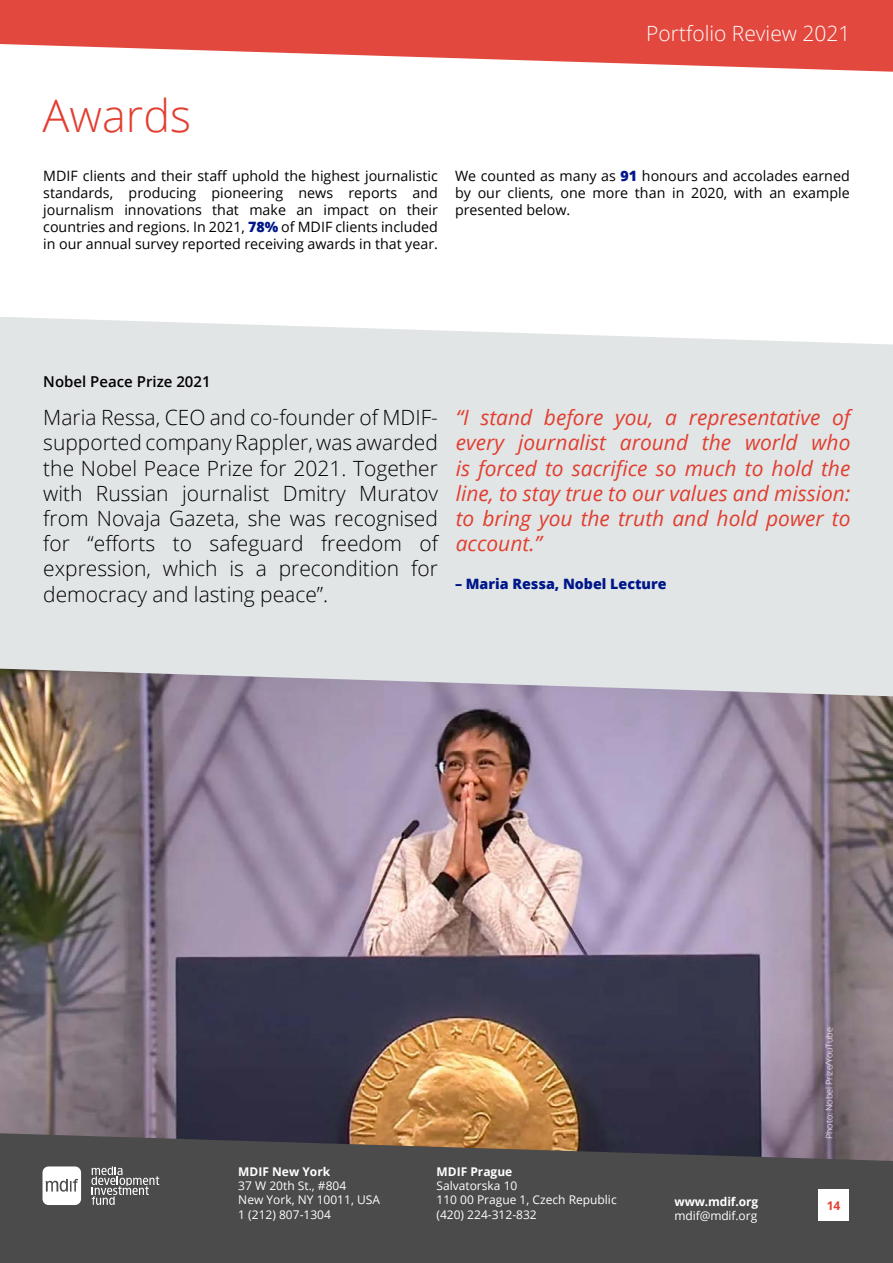
<style>
.page{position:relative;width:893px;height:1263px;background:#fff}
.page>*{position:absolute;margin:0;border:0;box-sizing:border-box;transform-origin:0 0}
.t1{font:300 45px "Open Sans";color:#e23e30}
.t2{font:300 21px/25.2px "Open Sans";color:#000;text-align:justify}
.t3{font:italic 21px/25.2px "Open Sans";color:#e23e30;text-align:justify}
.t4{font:300 21px "Open Sans";color:#fff}
.t5{font:600 15px "Open Sans";color:#000}
.t6{font:14.25px/17.1px "Open Sans";color:#000;text-align:justify}
.t7{font:800 14.25px "Open Sans";color:#001789}
.t8{font:12px/14.4px "Open Sans";color:#fff}
.t9{font:700 12px "Open Sans";color:#fff}
.t10{font:700 12px "Open Sans";color:#e23e30}
.t11{font:300 9px "Open Sans";letter-spacing:-.01em;color:#fff}
.s1{font-weight:800;color:#001789}
</style>
<div class="page">
<div style="left:0;top:384px;width:893px;height:437px;background:#e1e5e6"></div>
<svg style="left:0;top:317px;width:893px;height:67px;fill:#e1e5e6"></svg>
<img style="left:0;top:669px;width:893px;height:464px">
<svg style="left:0;top:1133px;width:893px;height:72px;background:#514d4c"></svg>
<div style="left:0;top:1205px;width:893px;height:58px;background:#4b4b4b"></div>
<svg style="left:91px;top:1166px;width:68px;height:39px;background:#717171"></svg>
<svg style="left:43px;top:1166px;width:38px;height:39px"></svg>
<svg style="left:0;top:0;width:893px;height:72px;fill:#e3483e"></svg>
<div style="left:818px;top:1189px;width:31px;height:31px;background:#fff"></div>
<h1 class="t1" style="left:43px;top:85px;width:150px">Awards</h1>
<h2 class="t4" style="left:646px;top:19px;width:206px">Portfolio Review 2021</h2>
<p class="t6" style="left:43px;top:167px;width:396px">MDIF clients and their staff uphold the highest journalistic standards, producing pioneering news reports and journalism innovations that make an impact on their countries and regions. In 2021, <span class="s1">78%</span> of MDIF clients included in our annual survey reported receiving awards in that year.</p>
<p class="t6" style="left:455px;top:167px;width:396px">We counted as many as <span class="s1">91</span> honours and accolades earned by our clients, one more than in 2020, with an example presented below.</p>
<p class="t5" style="left:43px;top:371px;width:169px">Nobel Peace Prize 2021</p>
<p class="t2" style="left:43px;top:404px;width:396px">Maria Ressa, CEO and co-founder of MDIF&shy;supported company Rappler, was awarded the Nobel Peace Prize for 2021. Together with Russian journalist Dmitry Muratov from Novaja Gazeta, she was recognised for “efforts to safeguard freedom of expression, which is a precondition for democracy and lasting peace”.</p>
<h2 class="t3" style="left:456px;top:404px;width:396px">“I stand before you, a representative of every journalist around the world who is forced to sacrifice so much to hold the line, to stay true to our values and mission: to bring you the truth and hold power to account.”</h2>
<p class="t7" style="left:455px;top:573px;width:213px">– Maria Ressa, Nobel Lecture</p>
<p class="t9" style="left:238px;top:1163px;width:93px">MDIF New York</p>
<p class="t8" style="left:238px;top:1178px;width:143px">37 W 20th St., #804<br>New York, NY 10011, USA<br>1 (212) 807-1304</p>
<p class="t9" style="left:436px;top:1163px;width:77px">MDIF Prague</p>
<p class="t8" style="left:436px;top:1178px;width:182px">Salvatorska 10<br>110 00 Prague 1, Czech Republic (420) 224-312-832</p>
<p class="t9" style="left:674px;top:1193px;width:85px">www.mdif.org</p>
<p class="t8" style="left:674px;top:1208px;width:84px">mdif@mdif.org</p>
<p class="t11" style="left:823px;top:1139px;width:113px;rotate:-90deg">Photo: Nobel Prize/YouTube</p>
<p class="t10" style="left:827px;top:1197px;width:15px">14</p>
</div>
